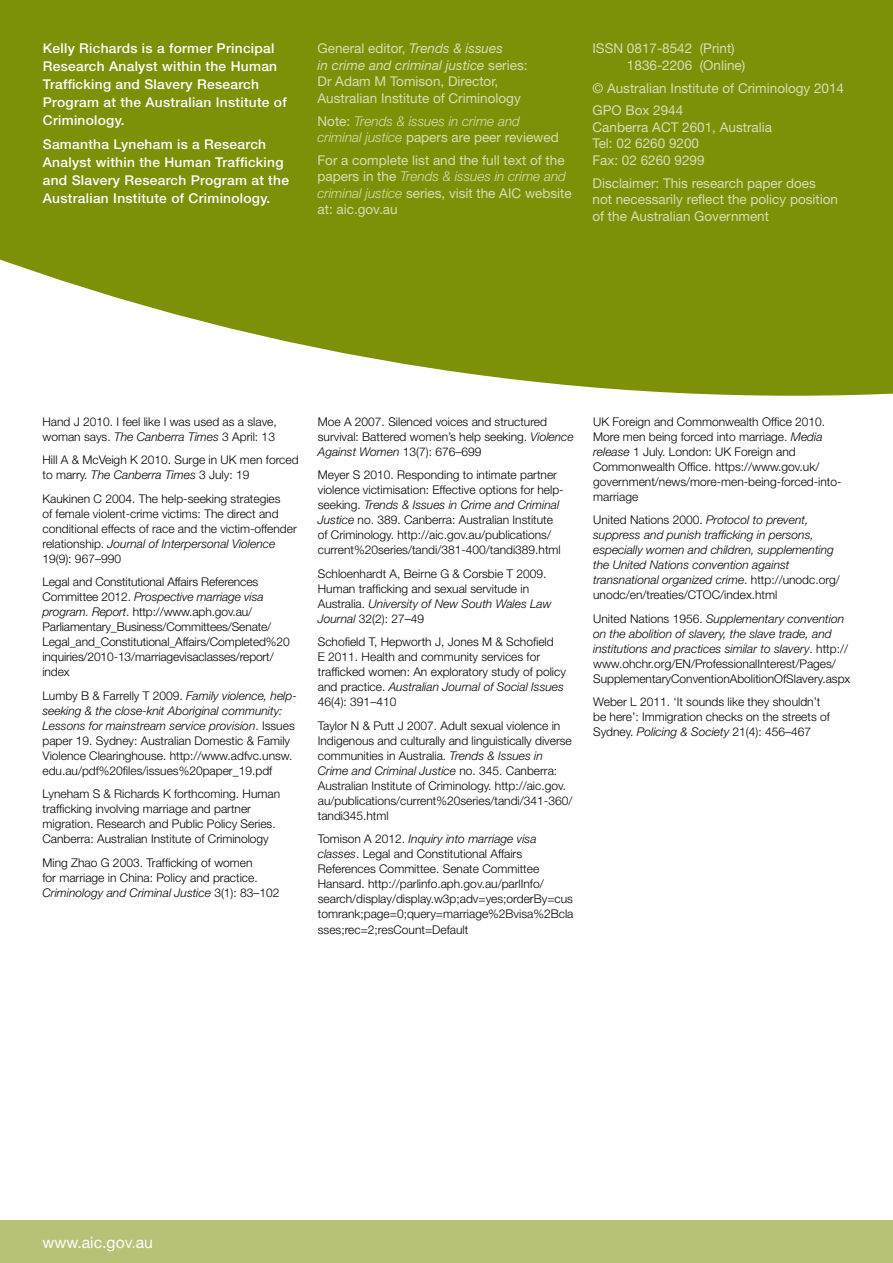
<style>
.page{position:relative;width:893px;height:1263px;background:#fff}
.page>*{position:absolute;margin:0;border:0;box-sizing:border-box;transform-origin:0 0}
.t1{font:15.75px "Helvetica Neue LT";color:#fff}
.t2{font:13.5px/16.5px "Helvetica Neue LT";color:#d8deb5}
.author_blurb{font:500 13.5px/18px "Helvetica Neue LT";letter-spacing:.02em;color:#fff}
.t3{font:italic 300 13.5px/16.5px "Helvetica Neue LT";color:#d8deb5}
.references{font:300 12px/15px "Helvetica Neue LT";color:#000}
.references-2{font:italic 300 12px/15px "Helvetica Neue LT";color:#000}
.s1{font-style:italic}
.s2{font-weight:400;font-style:normal}
.s3{font-weight:300;font-style:italic}
.s4{font-style:normal}
</style>
<div class="page">
<svg style="left:0;top:0;width:893px;height:396px;background:#8a9b21"></svg>
<div style="left:0;top:1220px;width:893px;height:43px;background:#b7c277"></div>
<p class="author_blurb" style="left:43px;top:39px;width:245px">Kelly Richards is a former Principal<br>Research Analyst within the Human<br>Trafficking and Slavery Research<br>Program at the Australian Institute of<br>Criminology.</p>
<p class="author_blurb" style="left:43px;top:135px;width:248px">Samantha Lyneham is a Research Analyst within the Human Trafficking and Slavery Research Program at the Australian Institute of Criminology.</p>
<p class="t2" style="left:317px;top:40px;width:212px">General editor, <span class="s1">Trends &amp; issues<br>in crime and criminal justice</span> series:<br>Dr Adam M Tomison, Director, Australian Institute of Criminology</p>
<p class="t3" style="left:317px;top:112px;width:243px"><span class="s2">Note:</span> Trends &amp; issues in crime and criminal justice <span class="s2">papers are peer reviewed</span></p>
<p class="t2" style="left:317px;top:152px;width:256px">For a complete list and the full text of the papers in the <span class="s3">Trends &amp; issues in crime and criminal justice</span> series, visit the AIC website at: aic.gov.au</p>
<p class="t2" style="left:627px;top:40px;width:120px;text-indent:-34px">ISSN 0817-8542 (Print)<br>1836-2206 (Online)</p>
<p class="t2" style="left:592px;top:76px;width:253px;line-height:23px">© Australian Institute of Criminology 2014<br>GPO Box 2944</p>
<p class="t2" style="left:592px;top:119px;width:181px">Canberra ACT 2601, Australia<br>Tel: 02 6260 9200<br>Fax: 02 6260 9299</p>
<p class="t2" style="left:592px;top:175px;width:247px">Disclaimer: This research paper does not necessarily reflect the policy position of the Australian Government</p>
<p class="references" style="left:43px;top:414px;width:236px">Hand J 2010. I feel like I was used as a slave, woman says. <span class="s1">The Canberra Times</span> 3 April: 13</p>
<p class="references" style="left:43px;top:452px;width:258px">Hill A &amp; McVeigh K 2010. Surge in UK men forced to marry. <span class="s1">The Canberra Times</span> 3 July: 19</p>
<p class="references" style="left:43px;top:491px;width:256px">Kaukinen C 2004. The help-seeking strategies<br>of female violent-crime victims: The direct and conditional effects of race and the victim-offender relationship. <span class="s1">Journal of Interpersonal Violence </span>19(9): 967–990</p>
<p class="references" style="left:43px;top:574px;width:249px">Legal and Constitutional Affairs References Committee 2012. <span class="s1">Prospective marriage visa program. Report</span>. http://www.aph.gov.au/ Parliamentary_Business/Committees/Senate/ Legal_and_Constitutional_Affairs/Completed%20 inquiries/2010-13/marriagevisaclasses/report/ index</p>
<p class="references" style="left:43px;top:688px;width:256px">Lumby B &amp; Farrelly T 2009. <span class="s1">Family violence, help&shy;seeking &amp; the close-knit Aboriginal community:<br>Lessons for mainstream service provision</span>. Issues paper 19. Sydney: Australian Domestic &amp; Family Violence Clearinghouse. http://www.adfvc.unsw. edu.au/pdf%20files/issues%20paper_19.pdf</p>
<p class="references" style="left:43px;top:786px;width:239px">Lyneham S &amp; Richards K forthcoming. Human trafficking involving marriage and partner migration. Research and Public Policy Series.<br>Canberra: Australian Institute of Criminology</p>
<p class="references" style="left:43px;top:855px;width:238px">Ming Zhao G 2003. Trafficking of women<br>for marriage in China: Policy and practice.<br><span class="s1">Criminology and Criminal Justice</span> 3(1): 83–102</p>
<p class="references" style="left:318px;top:414px;width:257px">Moe A 2007. Silenced voices and structured survival: Battered women’s help seeking. <span class="s1">Violence<br>Against Women</span> 13(7): 676–699</p>
<p class="references" style="left:318px;top:467px;width:247px">Meyer S 2010. Responding to intimate partner violence victimisation: Effective options for help&shy;seeking. <span class="s1">Trends &amp; Issues in Crime and Criminal Justice</span> no. 389. Canberra: Australian Institute of Criminology. http://aic.gov.au/publications/ current%20series/tandi/381-400/tandi389.html</p>
<p class="references" style="left:318px;top:566px;width:235px">Schloenhardt A, Beirne G &amp; Corsbie T 2009.<br>Human trafficking and sexual servitude in Australia. <span class="s1">University of New South Wales Law Journal</span> 32(2): 27–49</p>
<p class="references" style="left:318px;top:634px;width:250px">Schofield T, Hepworth J, Jones M &amp; Schofield<br>E 2011. Health and community services for trafficked women: An exploratory study of policy and practice. <span class="s1">Australian Journal of Social Issues </span>46(4): 391–410</p>
<p class="references" style="left:318px;top:718px;width:256px">Taylor N &amp; Putt J 2007. Adult sexual violence in Indigenous and culturally and linguistically diverse communities in Australia. <span class="s1">Trends &amp; Issues in Crime and Criminal Justice</span> no. 345. Canberra:<br>Australian Institute of Criminology. http://aic.gov. au/publications/current%20series/tandi/341-360/ tandi345.html</p>
<p class="references" style="left:318px;top:831px;width:257px">Tomison A 2012. <span class="s1">Inquiry into marriage visa classes</span>. Legal and Constitutional Affairs References Committee. Senate Committee Hansard. http://parlinfo.aph.gov.au/parlInfo/ search/display/display.w3p;adv=yes;orderBy=cus tomrank;page=0;query=marriage%2Bvisa%2Bcla sses;rec=2;resCount=Default</p>
<p class="references" style="left:593px;top:414px;width:250px">UK Foreign and Commonwealth Office 2010.<br>More men being forced into marriage. <span class="s1">Media release</span> 1 July. London: UK Foreign and Commonwealth Office. https://www.gov.uk/ government/news/more-men-being-forced-into&shy;marriage</p>
<p class="references-2" style="left:593px;top:512px;width:248px"><span class="s4">United Nations 2000.</span> Protocol to prevent, suppress and punish trafficking in persons, especially women and children, supplementing the United Nations convention against transnational organized crime<span class="s4">. http://unodc.org/ unodc/en/treaties/CTOC/index.html</span></p>
<p class="references" style="left:593px;top:611px;width:259px">United Nations 1956. <span class="s1">Supplementary convention on the abolition of slavery, the slave trade, and institutions and practices similar to slavery</span>. http:// www.ohchr.org/EN/ProfessionalInterest/Pages/ SupplementaryConventionAbolitionOfSlavery.aspx</p>
<p class="references" style="left:593px;top:694px;width:238px">Weber L 2011. ‘It sounds like they shouldn’t be here’: Immigration checks on the streets of<br>Sydney. <span class="s1">Policing &amp; Society</span> 21(4): 456–467</p>
<h1 class="t1" style="left:43px;top:1233px;width:112px">www.aic.gov.au</h1>
</div>
